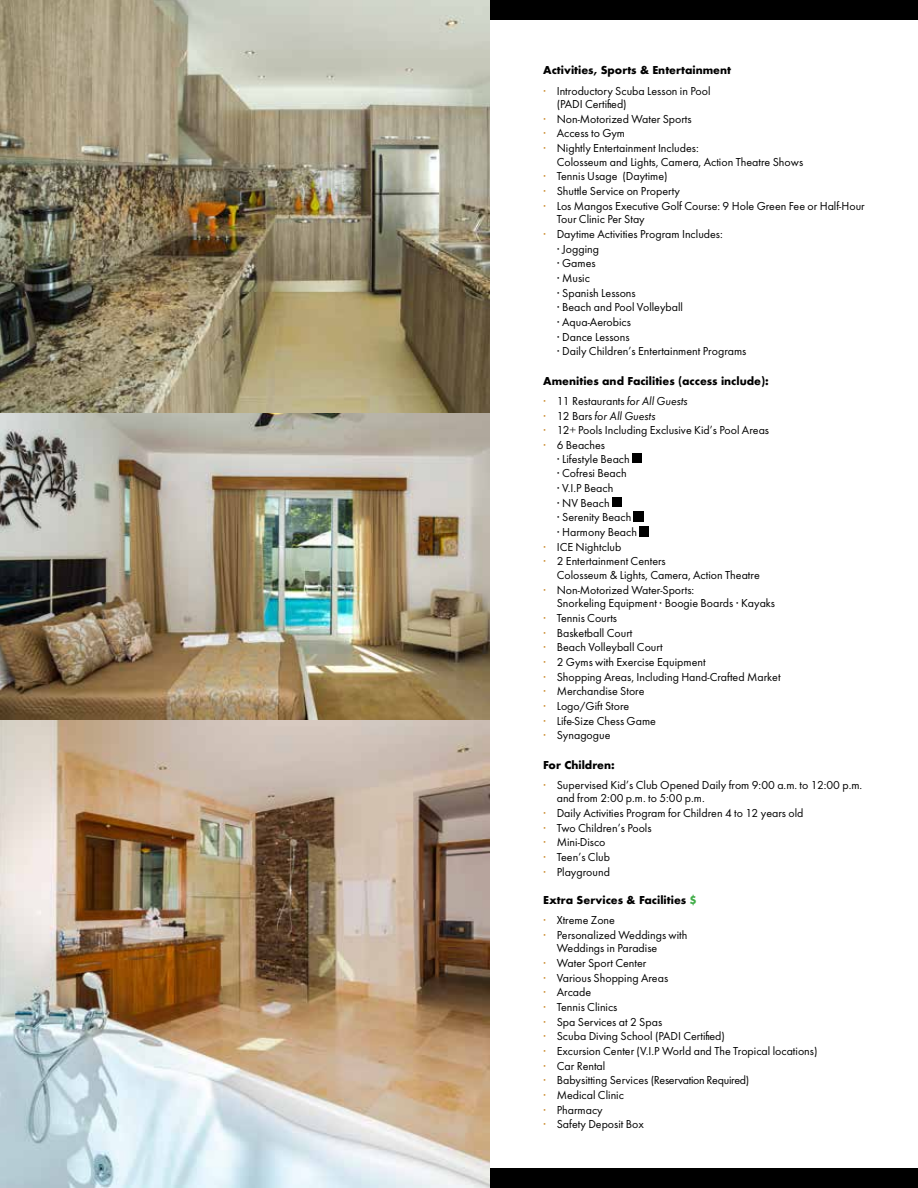
<style>
.page{position:relative;width:918px;height:1188px;background:#fff}
.page>*{position:absolute;margin:0;border:0;box-sizing:border-box;transform-origin:0 0}
.t1{font:12px/13.6px "Futura";color:#000}
.t2{font:12px "Futura Bld";color:#000}
.t3{font:12px "Futura Itl";color:#000}
.s1{color:#c37c13}
.s2{font-family:"Futura Itl"}
.s3{font-family:"Futura";color:#c37c13}
.s4{font-family:"Futura"}
.s5{color:#41ad49}
</style>
<div class="page">
<div style="left:0;top:1168px;width:918px;height:20px;background:#000"></div>
<div style="left:0;top:0;width:918px;height:20px;background:#000"></div>
<svg style="left:632px;top:453px;width:10px;height:10px"></svg>
<svg style="left:612px;top:497px;width:10px;height:10px"></svg>
<svg style="left:634px;top:512px;width:9px;height:9px"></svg>
<svg style="left:640px;top:527px;width:9px;height:9px"></svg>
<img style="left:0;top:0;width:489px;height:414px">
<img style="left:0;top:720px;width:489px;height:468px">
<img style="left:0;top:414px;width:489px;height:306px">
<p class="t2" style="left:543px;top:62px;width:189px">Activities, Sports &amp; Entertainment</p>
<p class="t1" style="left:557px;top:85px;width:155px;text-indent:-14px"><span class="s1">•</span> Introductory Scuba Lesson in Pool (PADI Certified)</p>
<p class="t1" style="left:543px;top:113px;width:150px"><span class="s1">•</span> Non-Motorized Water Sports</p>
<p class="t1" style="left:543px;top:128px;width:83px"><span class="s1">•</span> Access to Gym</p>
<p class="t1" style="left:557px;top:142px;width:248px;text-indent:-14px"><span class="s1">•</span> Nightly Entertainment Includes:<br>Colosseum and Lights, Camera, Action Theatre Shows</p>
<p class="t1" style="left:543px;top:171px;width:126px"><span class="s1">•</span> Tennis Usage (Daytime)</p>
<p class="t1" style="left:543px;top:185px;width:138px"><span class="s1">•</span> Shuttle Service on Property</p>
<p class="t1" style="left:557px;top:200px;width:310px;text-indent:-14px"><span class="s1">•</span> Los Mangos Executive Golf Course: 9 Hole Green Fee or Half-Hour<br>Tour Clinic Per Stay</p>
<p class="t1" style="left:543px;top:228px;width:181px"><span class="s1">•</span> Daytime Activities Program Includes:</p>
<p class="t1" style="left:557px;top:243px;width:44px">• Jogging</p>
<p class="t1" style="left:557px;top:258px;width:40px">• Games</p>
<p class="t1" style="left:557px;top:272px;width:35px">• Music</p>
<p class="t1" style="left:557px;top:287px;width:81px">• Spanish Lessons</p>
<p class="t1" style="left:557px;top:302px;width:128px">• Beach and Pool Volleyball</p>
<p class="t1" style="left:557px;top:316px;width:76px">• Aqua-Aerobics</p>
<p class="t1" style="left:557px;top:331px;width:74px">• Dance Lessons</p>
<p class="t1" style="left:557px;top:346px;width:191px">• Daily Children’s Entertainment Programs</p>
<p class="t2" style="left:543px;top:373px;width:227px">Amenities and Facilities (access include):</p>
<p class="t1" style="left:543px;top:395px;width:146px"><span class="s1">•</span> 11 Restaurants <span class="s2">for All Guests</span></p>
<p class="t3" style="left:543px;top:408px;width:114px"><span class="s3">•</span> <span class="s4">12 Bars</span> for All Guests</p>
<p class="t1" style="left:543px;top:424px;width:227px"><span class="s1">•</span> 12+ Pools Including Exclusive Kid’s Pool Areas</p>
<p class="t1" style="left:543px;top:439px;width:63px"><span class="s1">•</span> 6 Beaches</p>
<p class="t1" style="left:557px;top:453px;width:75px">• Lifestyle Beach</p>
<p class="t1" style="left:557px;top:467px;width:71px">• Cofresi Beach</p>
<p class="t1" style="left:557px;top:482px;width:58px">• V.I.P Beach</p>
<p class="t1" style="left:557px;top:497px;width:54px">• NV Beach</p>
<p class="t1" style="left:557px;top:512px;width:76px">• Serenity Beach</p>
<p class="t1" style="left:557px;top:526px;width:82px">• Harmony Beach</p>
<p class="t1" style="left:543px;top:541px;width:80px"><span class="s1">•</span> ICE Nightclub</p>
<p class="t1" style="left:557px;top:556px;width:205px;text-indent:-14px"><span class="s1">•</span> 2 Entertainment Centers<br>Colosseum &amp; Lights, Camera, Action Theatre</p>
<p class="t1" style="left:557px;top:584px;width:220px;text-indent:-14px"><span class="s1">•</span> Non-Motorized Water-Sports:<br>Snorkeling Equipment • Boogie Boards • Kayaks</p>
<p class="t1" style="left:543px;top:612px;width:75px"><span class="s1">•</span> Tennis Courts</p>
<p class="t1" style="left:543px;top:627px;width:91px"><span class="s1">•</span> Basketball Court</p>
<p class="t1" style="left:543px;top:641px;width:121px"><span class="s1">•</span> Beach Volleyball Court</p>
<p class="t1" style="left:543px;top:656px;width:164px"><span class="s1">•</span> 2 Gyms with Exercise Equipment</p>
<p class="t1" style="left:543px;top:671px;width:239px"><span class="s1">•</span> Shopping Areas, Including Hand-Crafted Market</p>
<p class="t1" style="left:543px;top:685px;width:103px"><span class="s1">•</span> Merchandise Store</p>
<p class="t1" style="left:543px;top:700px;width:88px"><span class="s1">•</span> Logo/Gift Store</p>
<p class="t1" style="left:543px;top:715px;width:114px"><span class="s1">•</span> Life-Size Chess Game</p>
<p class="t1" style="left:543px;top:729px;width:69px"><span class="s1">•</span> Synagogue</p>
<p class="t2" style="left:543px;top:757px;width:73px">For Children:</p>
<p class="t1" style="left:557px;top:779px;width:307px;text-indent:-14px"><span class="s1">•</span> Supervised Kid’s Club Opened Daily from 9:00 a.m. to 12:00 p.m. and from 2:00 p.m. to 5:00 p.m.</p>
<p class="t1" style="left:543px;top:807px;width:262px"><span class="s1">•</span> Daily Activities Program for Children 4 to 12 years old</p>
<p class="t1" style="left:543px;top:822px;width:110px"><span class="s1">•</span> Two Children’s Pools</p>
<p class="t1" style="left:543px;top:837px;width:64px"><span class="s1">•</span> Mini-Disco</p>
<p class="t1" style="left:543px;top:851px;width:68px"><span class="s1">•</span> Teen’s Club</p>
<p class="t1" style="left:543px;top:866px;width:68px"><span class="s1">•</span> Playground</p>
<p class="t2" style="left:543px;top:892px;width:155px">Extra Services &amp; Facilities <span class="s5">$</span></p>
<p class="t1" style="left:543px;top:914px;width:73px"><span class="s1">•</span> Xtreme Zone</p>
<p class="t1" style="left:557px;top:929px;width:132px;text-indent:-14px"><span class="s1">•</span> Personalized Weddings with<br>Weddings in Paradise</p>
<p class="t1" style="left:543px;top:957px;width:105px"><span class="s1">•</span> Water Sport Center</p>
<p class="t1" style="left:543px;top:972px;width:126px"><span class="s1">•</span> Various Shopping Areas</p>
<p class="t1" style="left:543px;top:987px;width:49px"><span class="s1">•</span> Arcade</p>
<p class="t1" style="left:543px;top:1001px;width:76px"><span class="s1">•</span> Tennis Clinics</p>
<p class="t1" style="left:543px;top:1016px;width:121px"><span class="s1">•</span> Spa Services at 2 Spas</p>
<p class="t1" style="left:543px;top:1031px;width:183px"><span class="s1">•</span> Scuba Diving School (PADI Certified)</p>
<p class="t1" style="left:543px;top:1045px;width:276px"><span class="s1">•</span> Excursion Center (V.I.P World and The Tropical locations)</p>
<p class="t1" style="left:543px;top:1060px;width:64px"><span class="s1">•</span> Car Rental</p>
<p class="t1" style="left:543px;top:1075px;width:208px"><span class="s1">•</span> Babysitting Services (Reservation Required)</p>
<p class="t1" style="left:543px;top:1089px;width:82px"><span class="s1">•</span> Medical Clinic</p>
<p class="t1" style="left:543px;top:1104px;width:61px"><span class="s1">•</span> Pharmacy</p>
<p class="t1" style="left:543px;top:1119px;width:102px"><span class="s1">•</span> Safety Deposit Box</p>
</div>
